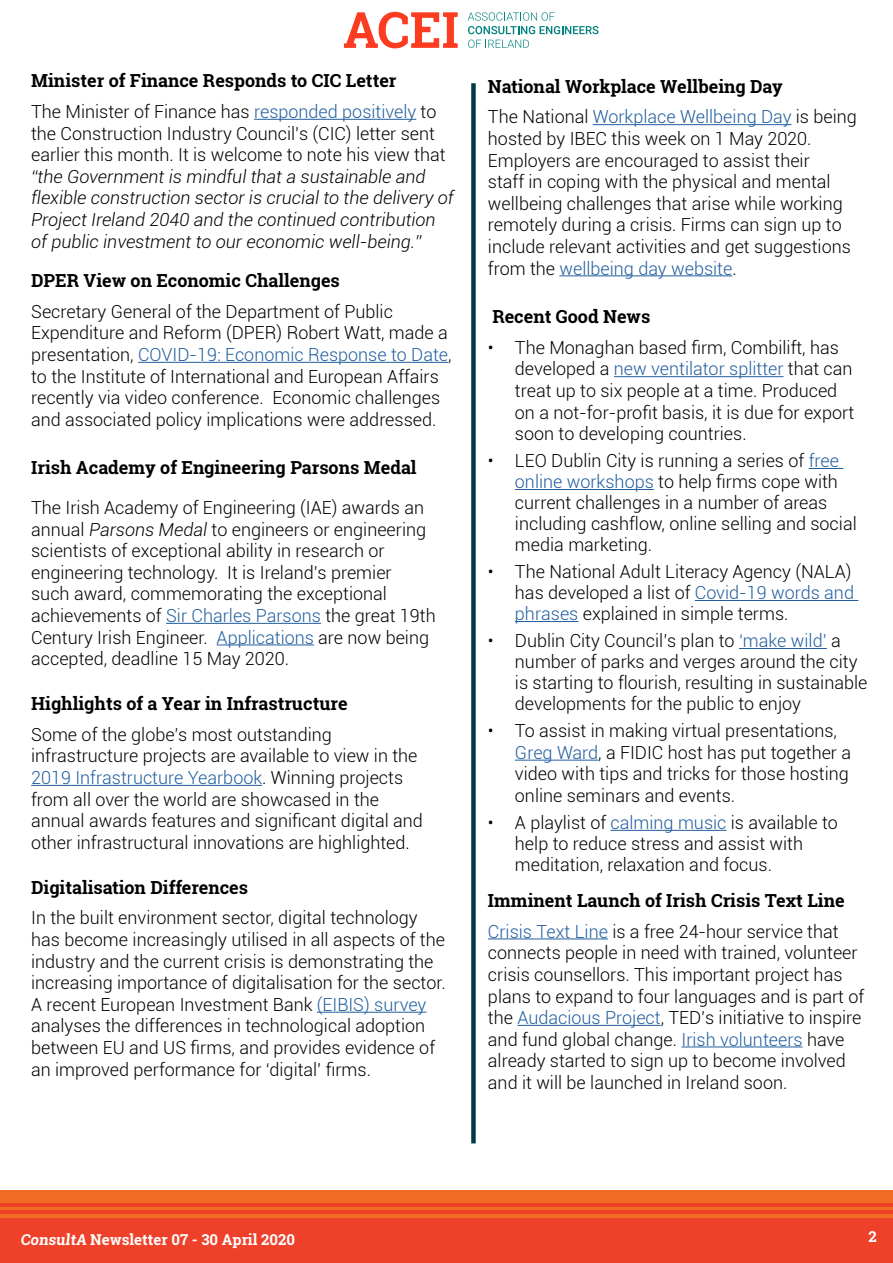
<style>
.page{position:relative;width:893px;height:1263px;background:#fff}
.page>*{position:absolute;margin:0;border:0;box-sizing:border-box;transform-origin:0 0}
.t1{font:300 18px/21.6px "Roboto";color:#000}
.t2{font:700 18px "Roboto Slab";color:#000}
.t3{font:italic 300 18px/21.6px "Roboto";color:#000}
.t4{font:700 15px "Roboto Slab";color:#fff}
.s1{color:#215e9e}
.s2{font-style:italic}
</style>
<div class="page">
<div style="left:0;top:1190px;width:893px;height:54px;background:#f36c24"></div>
<div style="left:0;top:1218px;width:893px;height:45px;background:#ef4129"></div>
<hr style="left:0;top:1210px;width:893px;height:4px;background:#ef4129">
<hr style="left:0;top:1203px;width:893px;height:4px;background:#ef4129">
<svg style="left:344px;top:12px;width:114px;height:36px"></svg>
<svg style="left:468px;top:12px;width:130px;height:22px"></svg>
<svg style="left:468px;top:40px;width:61px;height:8px"></svg>
<hr style="left:593px;top:124px;width:198px;height:1px;background:#215e9e">
<hr style="left:559px;top:275px;width:173px;height:1px;background:#215e9e">
<hr style="left:614px;top:376px;width:169px;height:1px;background:#215e9e">
<hr style="left:809px;top:468px;width:34px;height:1px;background:#215e9e">
<hr style="left:515px;top:489px;width:139px;height:1px;background:#215e9e">
<hr style="left:695px;top:600px;width:163px;height:1px;background:#215e9e">
<hr style="left:515px;top:621px;width:63px;height:1px;background:#215e9e">
<hr style="left:739px;top:648px;width:88px;height:1px;background:#215e9e">
<hr style="left:515px;top:760px;width:83px;height:1px;background:#215e9e">
<hr style="left:610px;top:830px;width:116px;height:1px;background:#215e9e">
<hr style="left:488px;top:938px;width:120px;height:1px;background:#215e9e">
<hr style="left:517px;top:1025px;width:144px;height:1px;background:#215e9e">
<hr style="left:681px;top:1046px;width:122px;height:1px;background:#215e9e">
<div style="left:471px;top:83px;width:5px;height:1060px;background:#003b44"></div>
<hr style="left:254px;top:119px;width:162px;height:1px;background:#215e9e">
<hr style="left:138px;top:362px;width:310px;height:1px;background:#215e9e">
<hr style="left:166px;top:623px;width:155px;height:1px;background:#215e9e">
<hr style="left:217px;top:644px;width:97px;height:1px;background:#215e9e">
<hr style="left:31px;top:785px;width:231px;height:1px;background:#215e9e">
<hr style="left:317px;top:1012px;width:109px;height:1px;background:#215e9e">
<p class="t2" style="left:31px;top:68px;width:367px">Minister of Finance Responds to CIC Letter</p>
<p class="t1" style="left:31px;top:100px;width:416px">The Minister of Finance has <span class="s1">responded positively</span> to the Construction Industry Council’s (CIC) letter sent earlier this month. It is welcome to note his view that</p>
<p class="t3" style="left:31px;top:165px;width:424px">“the Government is mindful that a sustainable and flexible construction sector is crucial to the delivery of Project Ireland 2040 and the continued contribution of public investment to our economic well-being.”</p>
<p class="t2" style="left:31px;top:268px;width:310px">DPER View on Economic Challenges</p>
<p class="t1" style="left:31px;top:300px;width:422px">Secretary General of the Department of Public Expenditure and Reform (DPER) Robert Watt, made a presentation, <span class="s1">COVID-19: Economic Response to Date</span>, to the Institute of International and European Affairs recently via video conference. Economic challenges and associated policy implications were addressed.</p>
<p class="t2" style="left:31px;top:455px;width:387px">Irish Academy of Engineering Parsons Medal</p>
<p class="t1" style="left:31px;top:496px;width:406px">The Irish Academy of Engineering (IAE) awards an annual <span class="s2">Parsons Medal</span> to engineers or engineering scientists of exceptional ability in research or engineering technology. It is Ireland’s premier<br>such award, commemorating the exceptional achievements of <span class="s1">Sir Charles Parsons</span> the great 19th Century Irish Engineer. <span class="s1">Applications</span> are now being accepted, deadline 15 May 2020.</p>
<p class="t2" style="left:31px;top:691px;width:318px">Highlights of a Year in Infrastructure</p>
<p class="t1" style="left:31px;top:723px;width:393px">Some of the globe’s most outstanding infrastructure projects are available to view in the <span class="s1">2019 Infrastructure Yearbook</span>. Winning projects from all over the world are showcased in the annual awards features and significant digital and other infrastructural innovations are highlighted.</p>
<p class="t2" style="left:31px;top:875px;width:218px">Digitalisation Differences</p>
<p class="t1" style="left:31px;top:907px;width:416px">In the built environment sector, digital technology has become increasingly utilised in all aspects of the industry and the current crisis is demonstrating the increasing importance of digitalisation for the sector.<br>A recent European Investment Bank <span class="s1">(EIBIS) survey </span>analyses the differences in technological adoption between EU and US firms, and provides evidence of an improved performance for ‘digital’ firms.</p>
<p class="t2" style="left:488px;top:74px;width:297px">National Workplace Wellbeing Day</p>
<p class="t1" style="left:488px;top:106px;width:370px">The National <span class="s1">Workplace Wellbeing Day</span> is being hosted by IBEC this week on 1 May 2020.<br>Employers are encouraged to assist their<br>staff in coping with the physical and mental wellbeing challenges that arise while working remotely during a crisis. Firms can sign up to include relevant activities and get suggestions from the <span class="s1">wellbeing day website</span>.</p>
<p class="t2" style="left:492px;top:304px;width:159px">Recent Good News</p>
<p class="t1" style="left:515px;top:336px;width:341px;text-indent:-27px">• The Monaghan based firm, Combilift, has developed a <span class="s1">new ventilator splitter</span> that can treat up to six people at a time. Produced on a not-for-profit basis, it is due for export soon to developing countries.</p>
<p class="t1" style="left:515px;top:450px;width:343px;line-height:21px;text-indent:-27px">• LEO Dublin City is running a series of <span class="s1">free online workshops</span> to help firms cope with current challenges in a number of areas including cashflow, online selling and social media marketing.</p>
<p class="t1" style="left:515px;top:561px;width:341px;line-height:21px;text-indent:-27px">• The National Adult Literacy Agency (NALA) has developed a list of <span class="s1">Covid-19 words and phrases</span> explained in simple terms.</p>
<p class="t1" style="left:515px;top:630px;width:354px;line-height:21px;text-indent:-27px">• Dublin City Council’s plan to <span class="s1">‘make wild’</span> a number of parks and verges around the city is starting to flourish, resulting in sustainable developments for the public to enjoy</p>
<p class="t1" style="left:515px;top:719px;width:338px;text-indent:-27px">• To assist in making virtual presentations, <span class="s1">Greg Ward</span>, a FIDIC host has put together a video with tips and tricks for those hosting online seminars and events.</p>
<p class="t1" style="left:515px;top:811px;width:324px;line-height:21px;text-indent:-27px">• A playlist of <span class="s1">calming music</span> is available to help to reduce stress and assist with meditation, relaxation and focus.</p>
<p class="t2" style="left:488px;top:888px;width:358px">Imminent Launch of Irish Crisis Text Line</p>
<p class="t1" style="left:488px;top:920px;width:378px"><span class="s1">Crisis Text Line</span> is a free 24-hour service that connects people in need with trained, volunteer crisis counsellors. This important project has plans to expand to four languages and is part of the <span class="s1">Audacious Project</span>, TED’s initiative to inspire and fund global change. <span class="s1">Irish volunteers</span> have already started to sign up to become involved and it will be launched in Ireland soon.</p>
<p class="t4" style="left:21px;top:1229px;width:276px">ConsultA Newsletter 07 - 30 April 2020</p>
<p class="t4" style="left:868px;top:1226px;width:10px">2</p>
</div>
